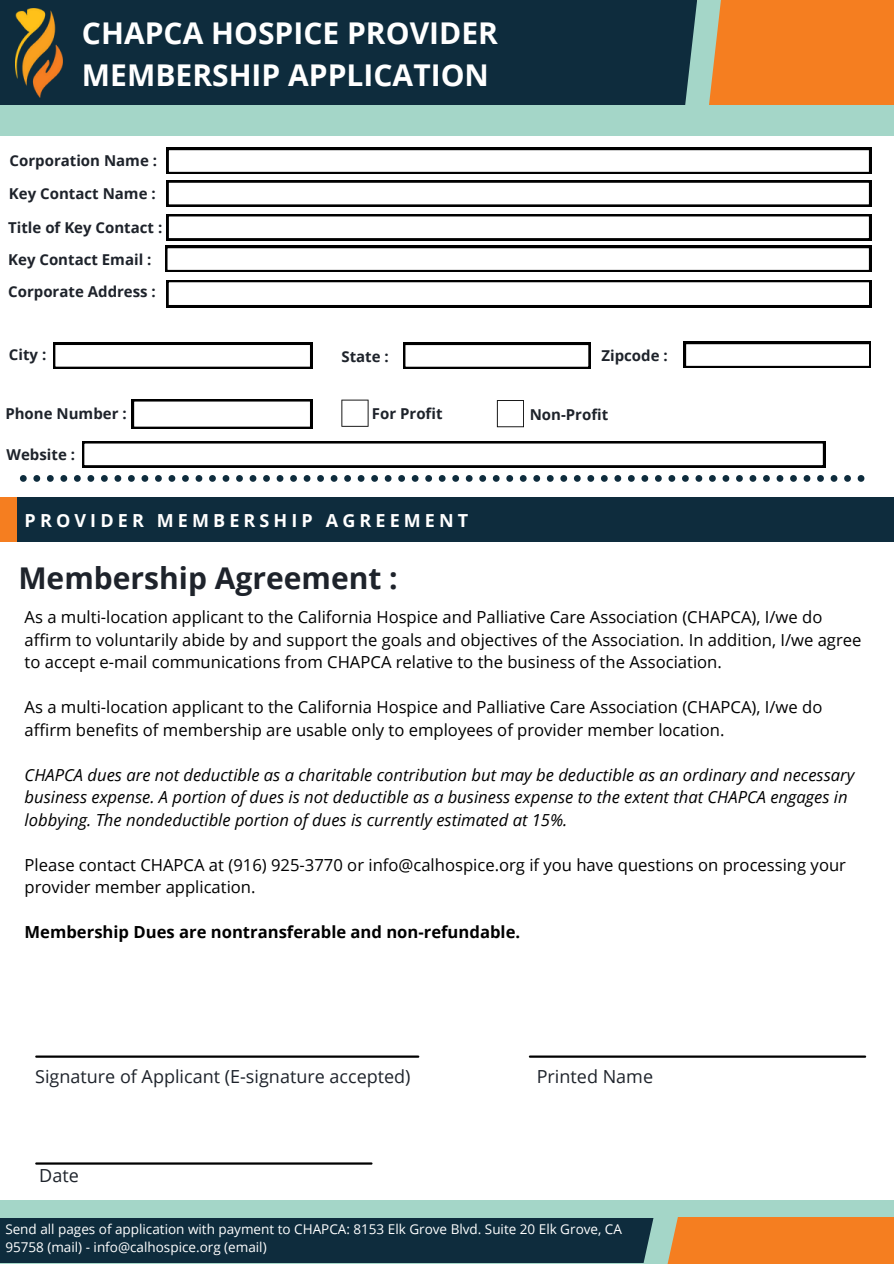
<style>
.page{position:relative;width:894px;height:1264px;background:#fff}
.page>*{position:absolute;margin:0;border:0;box-sizing:border-box;transform-origin:0 0}
.t1{font:700 30px/41.7px "Open Sans";color:#fff}
.t2{font:700 30px "Open Sans";color:#1e232b}
.t3{font:18px "Open Sans";color:#1e232b}
.t4{font:700 18px "Open Sans";letter-spacing:.23em;color:#fff}
.t5{font:16.65px/22.5px "Open Sans";color:#000}
.t6{font:italic 16.65px/22.5px "Open Sans";color:#000}
.t7{font:700 16.65px "Open Sans";color:#000}
.t8{font:700 15px "Open Sans";color:#1e232b}
.t9{font:13.5px/18px "Open Sans";color:#fff}
</style>
<div class="page">
<div style="left:0;top:0;width:893px;height:136px;background:#a4d6c8"></div>
<div style="left:0;top:0;width:697px;height:105px;background:#0e2c3d"></div>
<div style="left:0;top:1199px;width:893px;height:64px;background:#a4d6c8"></div>
<div style="left:0;top:1217px;width:659px;height:45px;background:#0e2c3d"></div>
<div style="left:655px;top:1217px;width:238px;height:46px;background:#f57e20"></div>
<div style="left:697px;top:0;width:196px;height:105px;background:#f57e20"></div>
<svg style="left:626px;top:1199px;width:68px;height:64px"></svg>
<svg style="left:20px;top:475px;width:844px;height:7px"></svg>
<img style="left:16px;top:9px;width:46px;height:89px">
<svg style="left:496px;top:400px;width:28px;height:27px"></svg>
<svg style="left:341px;top:399px;width:27px;height:28px"></svg>
<svg style="left:132px;top:399px;width:180px;height:29px"></svg>
<svg style="left:166px;top:0;width:704px;height:174px"></svg>
<svg style="left:166px;top:214px;width:704px;height:26px"></svg>
<svg style="left:166px;top:180px;width:704px;height:26px"></svg>
<svg style="left:165px;top:246px;width:705px;height:26px"></svg>
<svg style="left:166px;top:280px;width:705px;height:27px"></svg>
<svg style="left:53px;top:343px;width:259px;height:25px"></svg>
<svg style="left:403px;top:343px;width:187px;height:26px"></svg>
<svg style="left:683px;top:342px;width:187px;height:26px"></svg>
<svg style="left:82px;top:441px;width:742px;height:26px"></svg>
<div style="left:0;top:498px;width:893px;height:44px;background:#0e2c3d"></div>
<div style="left:0;top:498px;width:17px;height:44px;background:#f57e20"></div>
<hr style="left:36px;top:1055px;width:382px;height:2px;background:#000">
<hr style="left:529px;top:1055px;width:335px;height:2px;background:#000">
<hr style="left:36px;top:1162px;width:335px;height:2px;background:#000">
<p class="t1" style="left:82px;top:12px;width:417px">CHAPCA HOSPICE PROVIDER<br>MEMBERSHIP APPLICATION</p>
<h6 class="t8" style="left:10px;top:150px;width:149px">Corporation Name :</h6>
<h6 class="t8" style="left:9px;top:183px;width:148px">Key Contact Name :</h6>
<h6 class="t8" style="left:8px;top:217px;width:155px">Title of Key Contact :</h6>
<h6 class="t8" style="left:8px;top:249px;width:145px">Key Contact Email :</h6>
<h6 class="t8" style="left:8px;top:280px;width:149px">Corporate Address :</h6>
<h6 class="t8" style="left:9px;top:343px;width:39px">City :</h6>
<h6 class="t8" style="left:341px;top:345px;width:49px">State :</h6>
<h6 class="t8" style="left:601px;top:344px;width:68px">Zipcode :</h6>
<h6 class="t8" style="left:5px;top:403px;width:123px">Phone Number :</h6>
<h6 class="t8" style="left:7px;top:444px;width:70px">Website :</h6>
<h6 class="t8" style="left:372px;top:403px;width:72px">For Profit</h6>
<h6 class="t8" style="left:529px;top:404px;width:80px">Non-Profit</h6>
<h3 class="t4" style="left:25px;top:507px;width:445px">PROVIDER MEMBERSHIP AGREEMENT</h3>
<h5 class="t2" style="left:18px;top:556px;width:381px">Membership Agreement :</h5>
<h5 class="t5" style="left:25px;top:605px;width:838px">As a multi-location applicant to the California Hospice and Palliative Care Association (CHAPCA), I/we do affirm to voluntarily abide by and support the goals and objectives of the Association. In addition, I/we agree to accept e-mail communications from CHAPCA relative to the business of the Association.</h5>
<h5 class="t5" style="left:25px;top:695px;width:799px">As a multi-location applicant to the California Hospice and Palliative Care Association (CHAPCA), I/we do affirm benefits of membership are usable only to employees of provider member location.</h5>
<h5 class="t6" style="left:25px;top:763px;width:831px">CHAPCA dues are not deductible as a charitable contribution but may be deductible as an ordinary and necessary business expense. A portion of dues is not deductible as a business expense to the extent that CHAPCA engages in lobbying. The nondeductible portion of dues is currently estimated at 15%.</h5>
<h5 class="t5" style="left:25px;top:853px;width:822px">Please contact CHAPCA at (916) 925-3770 or info@calhospice.org if you have questions on processing your provider member application.</h5>
<h4 class="t7" style="left:25px;top:920px;width:497px">Membership Dues are nontransferable and non-refundable.</h4>
<h2 class="t3" style="left:35px;top:1063px;width:377px">Signature of Applicant (E-signature accepted)</h2>
<h5 class="t3" style="left:39px;top:1162px;width:41px">Date</h5>
<h5 class="t3" style="left:536px;top:1063px;width:118px">Printed Name</h5>
<h1 class="t9" style="left:5px;top:1220px;width:618px">Send all pages of application with payment to CHAPCA: 8153 Elk Grove Blvd. Suite 20 Elk Grove, CA<br>95758 (mail) - info@calhospice.org (email)</h1>
</div>
